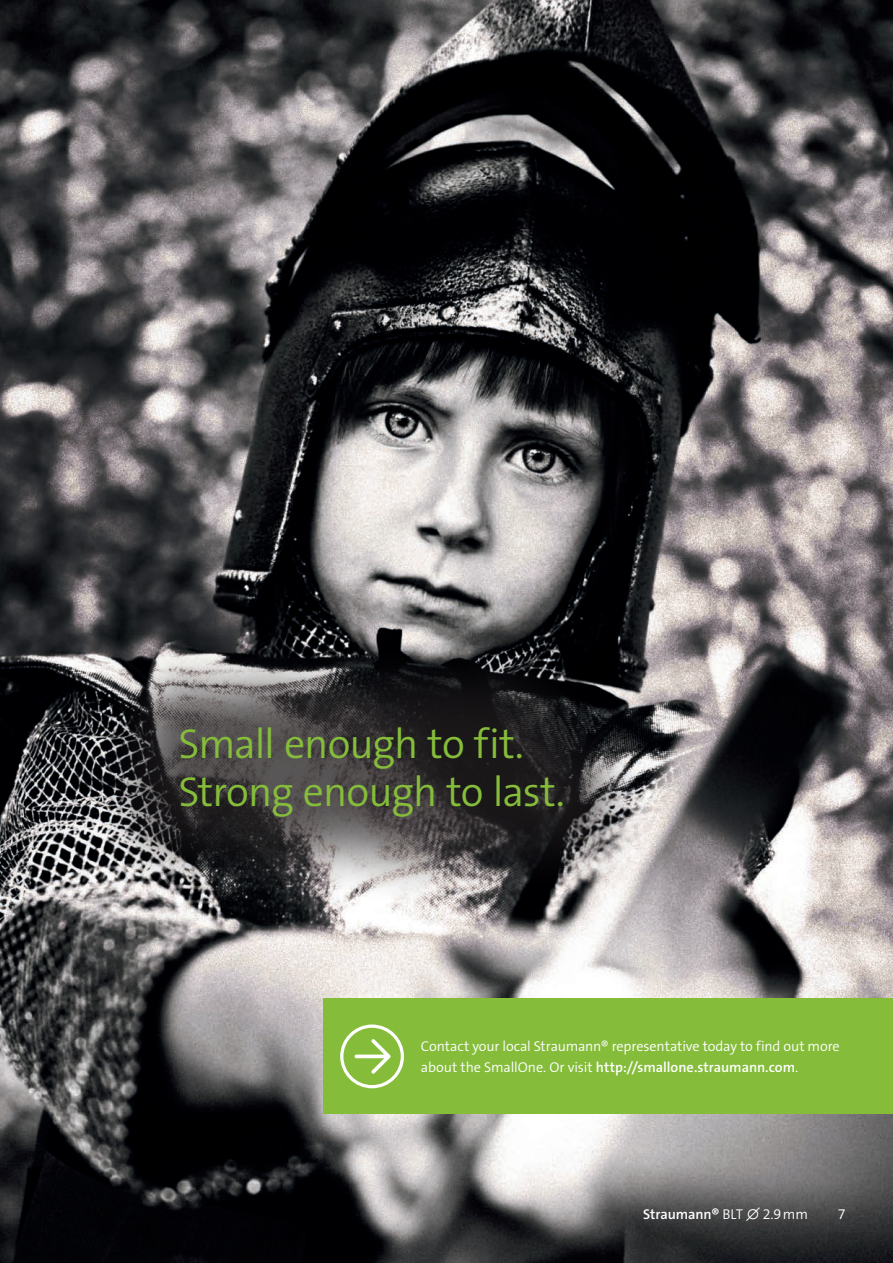
<style>
.page{position:relative;width:893px;height:1263px;background:#fff}
.page>*{position:absolute;margin:0;border:0;box-sizing:border-box;transform-origin:0 0}
.t1{font:42px "The Sans LP4 Se Lig";letter-spacing:-.025em;color:#85bd3b}
.Copy{font:14.25px/21px "The Sans LP4 Se Lig";letter-spacing:-.01em;color:#fff}
.Copy-2{font:14.25px "The Sans LP6 Se Bld";letter-spacing:-.005em;color:#fff}
.s1{font-family:"The Sans LP6 Se Bld"}
.s2{font-family:"The Sans LP4 Se Lig"}
</style>
<div class="page">
<img style="left:0;top:0;width:893px;height:1263px">
<div style="left:92px;top:638px;width:558px;height:267px;background:#231f20;opacity:.75"></div>
<div style="left:323px;top:999px;width:570px;height:115px;background:#85bd3b"></div>
<svg style="left:340px;top:1024px;width:64px;height:64px"></svg>
<p class="t1" style="left:179px;top:716px;width:347px">Small enough to fit.</p>
<p class="t1" style="left:179px;top:764px;width:388px">Strong enough to last.</p>
<p class="Copy" style="left:421px;top:1036px;width:420px">Contact your local Straumann® representative today to find out more about the SmallOne. Or visit <span class="s1">http://smallone.straumann.com</span>.</p>
<p class="Copy-2" style="left:643px;top:1205px;width:166px">Straumann® <span class="s2">BLT ∅ 2.9mm</span></p>
<p class="Copy" style="left:838px;top:1204px;width:9px">7</p>
</div>
